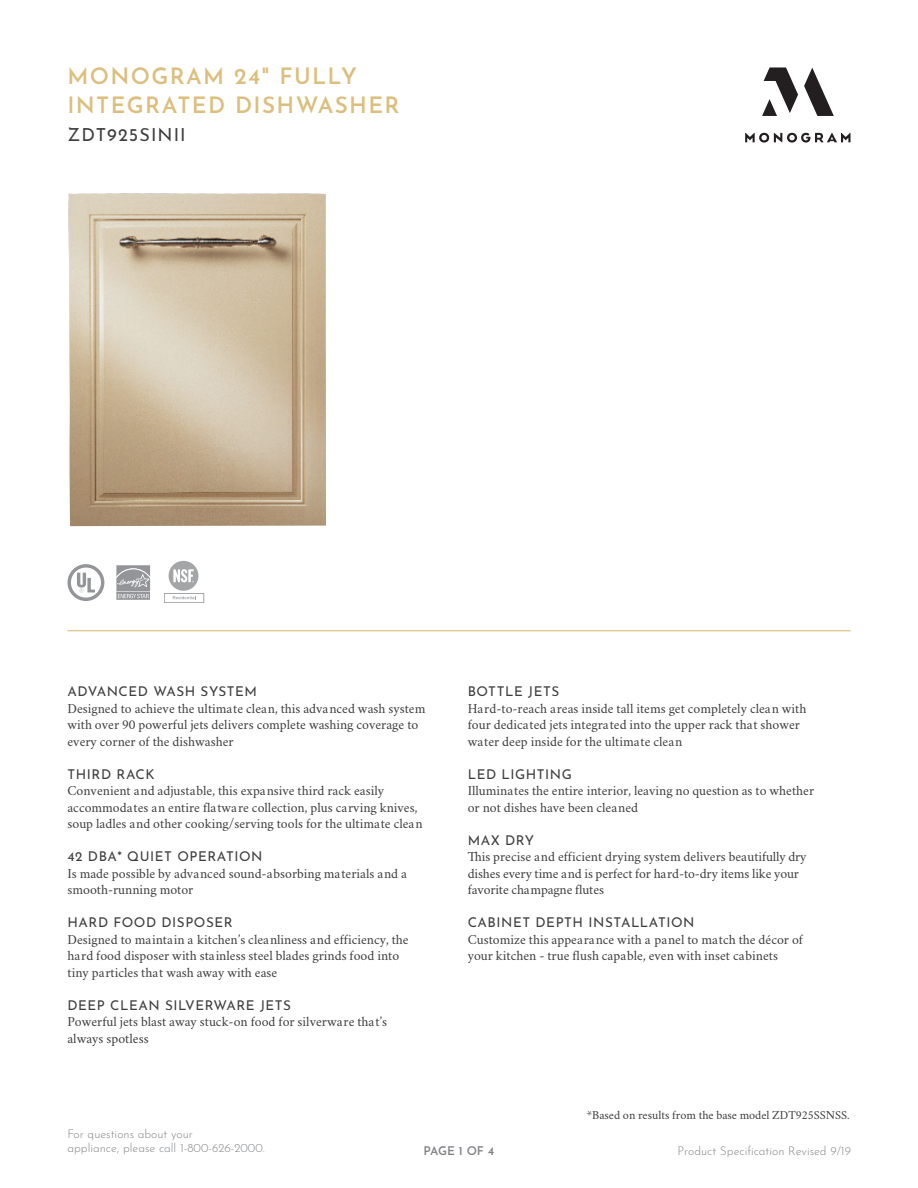
<style>
.page{position:relative;width:918px;height:1188px;background:#fff}
.page>*{position:absolute;margin:0;border:0;box-sizing:border-box;transform-origin:0 0}
.TITLE_HEADER{font:600 22.5px/28.5px "Josefin Sans";letter-spacing:.06em;color:#dcbf7e}
.TITLE_SUBHEAD{font:18px "Josefin Sans";letter-spacing:.06em;color:#3e3e3f}
.F___B_COPY{font:13.5px/16.5px "Crimson";color:#3e3e3f}
.t1{font:300 12px/14.4px "Josefin Sans";color:#808285}
.FOOT_NOTE{font:12px "Crimson";color:#3e3e3f}
.t2{font:600 12px "Josefin Sans";letter-spacing:-.015em;color:#808285}
.s1{font-family:"Josefin Sans"}
</style>
<div class="page">
<svg style="left:745px;top:68px;width:105px;height:75px"></svg>
<hr style="left:68px;top:630px;width:782px;height:1px;background:#dcbf7e">
<img style="left:69px;top:194px;width:257px;height:332px">
<svg style="left:68px;top:564px;width:36px;height:37px"></svg>
<svg style="left:116px;top:565px;width:35px;height:35px"></svg>
<div style="left:169px;top:561px;width:29px;height:30px;background:#a3a5a7;border-radius:50%"></div>
<svg style="left:173px;top:569px;width:21px;height:13px"></svg>
<svg style="left:173px;top:596px;width:23px;height:3px"></svg>
<div style="left:164px;top:593px;width:40px;height:10px;border:1px solid #939598"></div>
<p class="TITLE_HEADER" style="left:68px;top:59px;width:334px">MONOGRAM 24" FULLY<br>INTEGRATED DISHWASHER</p>
<p class="TITLE_SUBHEAD" style="left:68px;top:120px;width:120px">ZDT925SINII</p>
<p class="F___B_COPY" style="left:68px;top:683px;width:359px"><span class="s1">ADVANCED WASH SYSTEM<br></span>Designed to achieve the ultimate clean, this advanced wash system with over 90 powerful jets delivers complete washing coverage to every corner of the dishwasher</p>
<p class="F___B_COPY" style="left:68px;top:765px;width:357px"><span class="s1">THIRD RACK<br></span>Convenient and adjustable, this expansive third rack easily accommodates an entire flatware collection, plus carving knives, soup ladles and other cooking/serving tools for the ultimate clean</p>
<p class="F___B_COPY" style="left:68px;top:848px;width:341px"><span class="s1">42 DBA* QUIET OPERATION<br></span>Is made possible by advanced sound-absorbing materials and a smooth-running motor</p>
<p class="F___B_COPY" style="left:68px;top:914px;width:343px"><span class="s1">HARD FOOD DISPOSER<br></span>Designed to maintain a kitchen’s cleanliness and efficiency, the hard food disposer with stainless steel blades grinds food into tiny particles that wash away with ease</p>
<p class="F___B_COPY" style="left:68px;top:996px;width:321px"><span class="s1">DEEP CLEAN SILVERWARE JETS<br></span>Powerful jets blast away stuck-on food for silverware that’s always spotless</p>
<p class="F___B_COPY" style="left:468px;top:683px;width:340px"><span class="s1">BOTTLE JETS<br></span>Hard-to-reach areas inside tall items get completely clean with four dedicated jets integrated into the upper rack that shower water deep inside for the ultimate clean</p>
<p class="F___B_COPY" style="left:468px;top:765px;width:348px"><span class="s1">LED LIGHTING<br></span>Illuminates the entire interior, leaving no question as to whether or not dishes have been cleaned</p>
<p class="F___B_COPY" style="left:468px;top:831px;width:340px"><span class="s1">MAX DRY<br></span>This precise and efficient drying system delivers beautifully dry dishes every time and is perfect for hard-to-dry items like your favorite champagne flutes</p>
<p class="F___B_COPY" style="left:468px;top:914px;width:337px"><span class="s1">CABINET DEPTH INSTALLATION<br></span>Customize this appearance with a panel to match the décor of your kitchen - true flush capable, even with inset cabinets</p>
<p class="FOOT_NOTE" style="left:587px;top:1107px;width:264px">*Based on results from the base model ZDT925SSNSS.</p>
<p class="t1" style="left:68px;top:1125px;width:199px">For questions about your<br>appliance, please call 1-800-626-2000.</p>
<p class="t2" style="left:424px;top:1140px;width:72px">PAGE 1 OF 4</p>
<p class="t1" style="left:678px;top:1142px;width:175px">Product Specification Revised 9/19</p>
</div>
